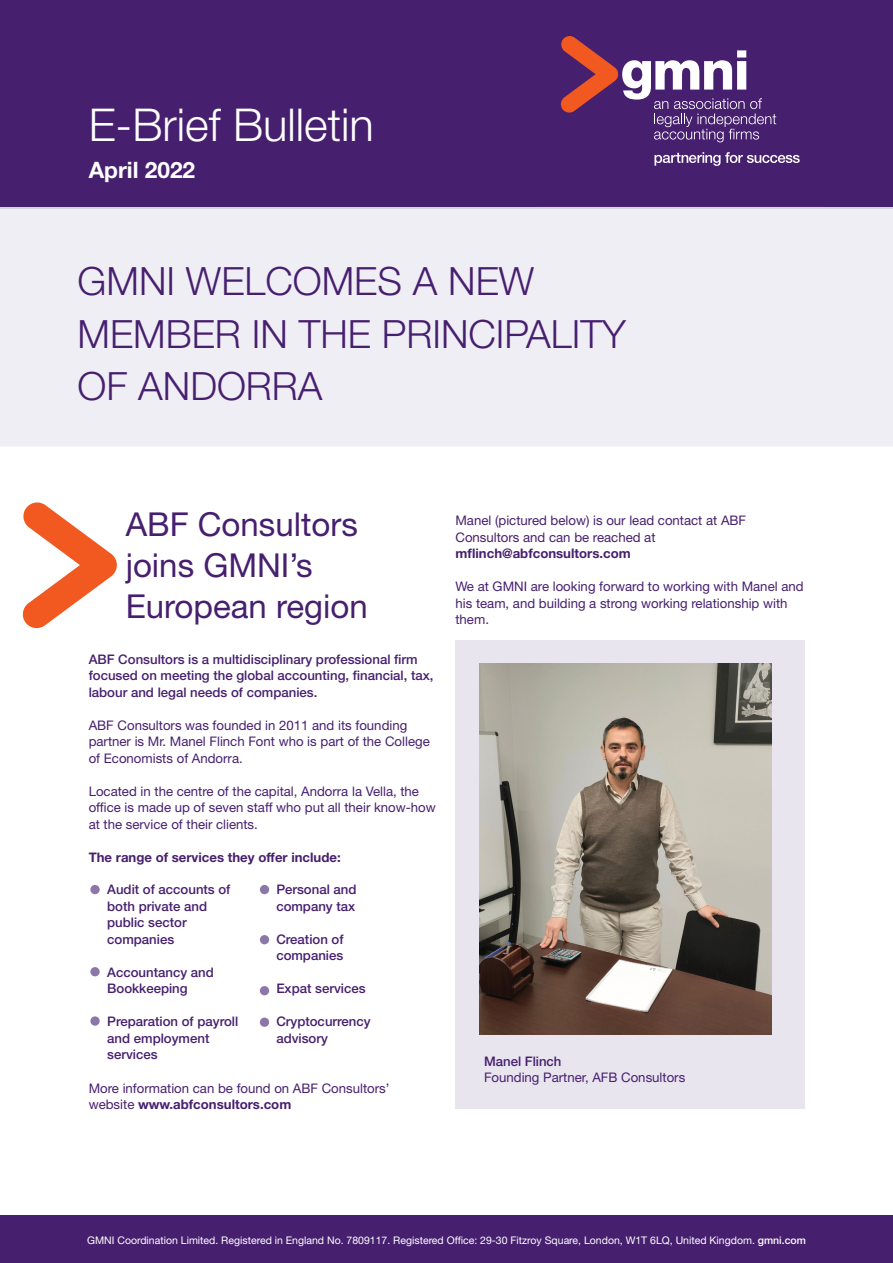
<style>
.page{position:relative;width:893px;height:1263px;background:#fff}
.page>*{position:absolute;margin:0;border:0;box-sizing:border-box;transform-origin:0 0}
.t1{font:300 45.3px "Helvetica Neue LT Std";color:#fff}
.t2{font:300 39px/52.5px "Helvetica Neue LT Std";color:#471f6f}
.t3{font:33px/40.8px "Helvetica Neue LT Std";color:#471f6f}
.t4{font:700 22.65px "Helvetica Neue LT Std";color:#fff}
.t5{font:13.2px/16.5px "Helvetica Neue LT Std";color:#471f6f}
.t6{font:500 13.2px/16.5px "Helvetica Neue LT Std";color:#471f6f}
.t7{font:700 13.2px "Helvetica Neue LT Std";color:#471f6f}
.t8{font:10.5px "Helvetica Neue LT Std";color:#fff}
.s1{font-weight:700}
.s2{font-weight:500}
</style>
<div class="page">
<div style="left:455px;top:640px;width:349px;height:469px;background:#e8e5ee"></div>
<div style="left:0;top:0;width:893px;height:208px;background:#471f6f"></div>
<div style="left:0;top:1216px;width:893px;height:47px;background:#471f6f"></div>
<svg style="left:654px;top:152px;width:146px;height:14px"></svg>
<svg style="left:560px;top:36px;width:216px;height:106px"></svg>
<div style="left:0;top:209px;width:893px;height:237px;background:#efeef4"></div>
<hr style="left:0;top:207px;width:893px;height:2px;background:#d5d5da">
<svg style="left:22px;top:502px;width:95px;height:126px"></svg>
<div style="left:90px;top:885px;width:10px;height:9px;background:#8c78a8;border-radius:50%"></div>
<div style="left:90px;top:967px;width:10px;height:9px;background:#8c78a8;border-radius:50%"></div>
<div style="left:260px;top:885px;width:9px;height:9px;background:#8c78a8;border-radius:50%"></div>
<div style="left:260px;top:935px;width:9px;height:9px;background:#8c78a8;border-radius:50%"></div>
<svg style="left:90px;top:1016px;width:10px;height:10px"></svg>
<img style="left:479px;top:664px;width:292px;height:370px">
<div style="left:260px;top:986px;width:9px;height:9px;background:#8c78a8;border-radius:50%"></div>
<div style="left:260px;top:1017px;width:9px;height:10px;background:#8c78a8;border-radius:50%"></div>
<h1 class="t1" style="left:89px;top:99px;width:287px">E-Brief Bulletin</h1>
<h3 class="t4" style="left:89px;top:162px;width:108px">April 2022</h3>
<h2 class="t2" style="left:78px;top:255px;width:550px">GMNI WELCOMES A NEW<br>MEMBER IN THE PRINCIPALITY<br>OF ANDORRA</h2>
<h3 class="t3" style="left:126px;top:508px;width:244px">ABF Consultors joins GMNI’s<br>European region</h3>
<p class="t6" style="left:89px;top:652px;width:346px">ABF Consultors is a multidisciplinary professional firm focused on meeting the global accounting, financial, tax, labour and legal needs of companies.</p>
<p class="t5" style="left:89px;top:718px;width:343px">ABF Consultors was founded in 2011 and its founding partner is Mr. Manel Flinch Font who is part of the College of Economists of Andorra.</p>
<p class="t5" style="left:89px;top:784px;width:349px">Located in the centre of the capital, Andorra la Vella, the office is made up of seven staff who put all their know-how at the service of their clients.</p>
<p class="t7" style="left:89px;top:852px;width:254px">The range of services they offer include:</p>
<p class="t6" style="left:107px;top:883px;width:125px">Audit of accounts of both private and public sector companies</p>
<p class="t6" style="left:107px;top:965px;width:108px">Accountancy and<br>Bookkeeping</p>
<p class="t6" style="left:107px;top:1015px;width:133px">Preparation of payroll and employment services</p>
<p class="t6" style="left:276px;top:883px;width:82px">Personal and company tax</p>
<p class="t6" style="left:276px;top:932px;width:69px">Creation of companies</p>
<p class="t6" style="left:276px;top:982px;width:91px">Expat services</p>
<p class="t6" style="left:276px;top:1015px;width:96px">Cryptocurrency advisory</p>
<p class="t5" style="left:89px;top:1081px;width:302px">More information can be found on ABF Consultors’ website <span class="s1">www.abfconsultors.com</span></p>
<p class="t5" style="left:455px;top:514px;width:292px">Manel (pictured below) is our lead contact at ABF<br>Consultors and can be reached at</p>
<p class="t7" style="left:455px;top:549px;width:177px">mflinch@abfconsultors.com</p>
<p class="t5" style="left:455px;top:580px;width:350px">We at GMNI are looking forward to working with Manel and his team, and building a strong working relationship with them.</p>
<p class="t6" style="left:484px;top:1054px;width:79px">Manel Flinch</p>
<p class="t5" style="left:484px;top:1071px;width:203px">Founding Partner, AFB Consultors</p>
<p class="t8" style="left:87px;top:1237px;width:720px">GMNI Coordination Limited. Registered in England No. 7809117. Registered Office: 29-30 Fitzroy Square, London, W1T 6LQ, United Kingdom. <span class="s2">gmni.com</span></p>
</div>
